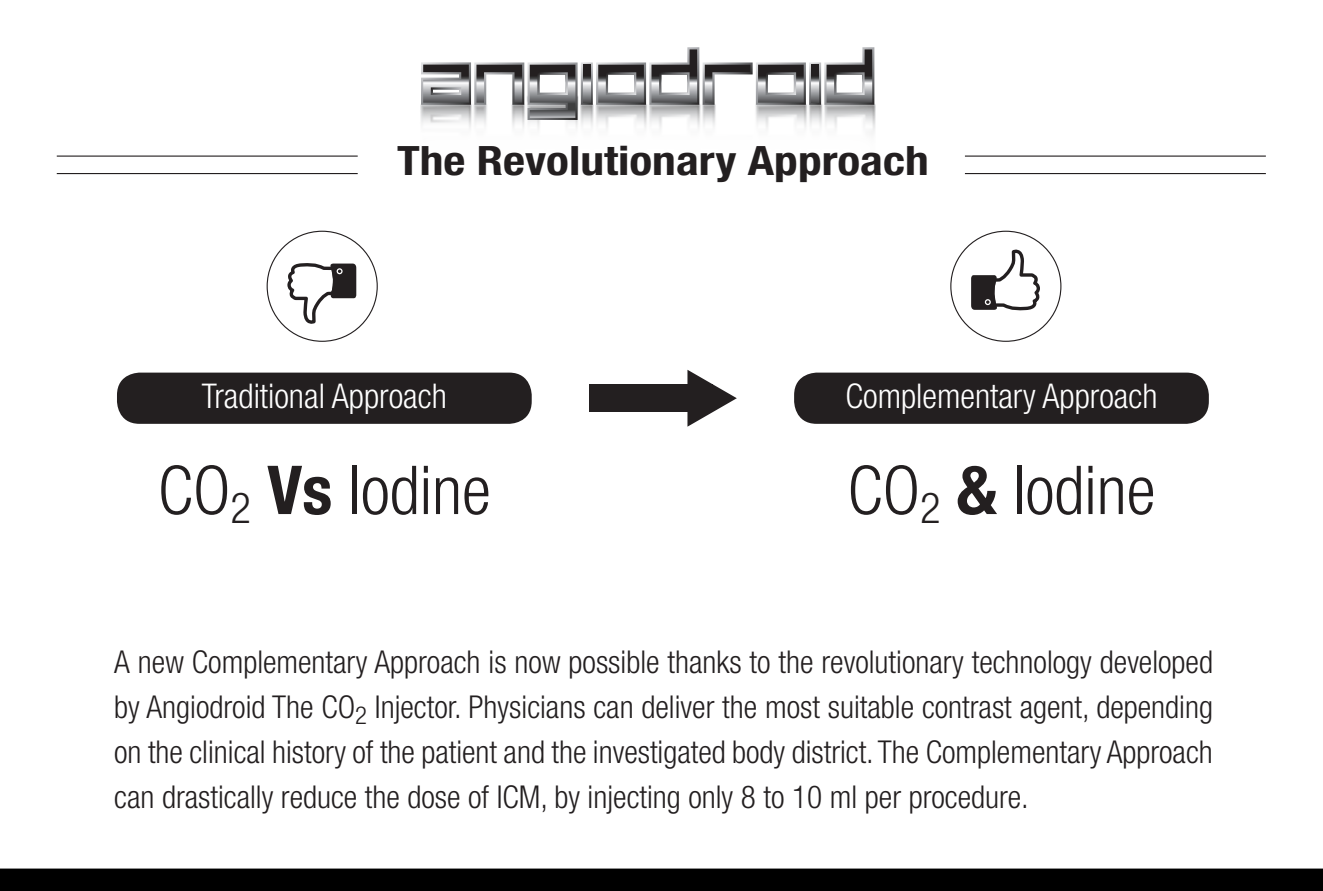
<style>
.page{position:relative;width:1323px;height:891px;background:#fff}
.page>*{position:absolute;margin:0;border:0;box-sizing:border-box;transform-origin:0 0}
.t1{font:300 condensed 67.5px "Helvetica Neue LT Std";color:#231f20}
.t2{font:700 condensed 40.5px "Helvetica Neue LT Std";color:#231f20;scale:1.17 1}
.t3{font:300 condensed 34.2px "Helvetica Neue LT Std";color:#fff}
.t4{font:300 condensed 31.5px/45px "Helvetica Neue LT Std";color:#231f20;text-align:justify}
.s1{font-weight:700}
</style>
<div class="page">
<img style="left:420px;top:92px;width:456px;height:42px">
<svg style="left:421px;top:47px;width:453px;height:73px"></svg>
<div style="left:117px;top:372px;width:415px;height:52px;background:#231f20;border-radius:22px"></div>
<div style="left:794px;top:372px;width:414px;height:52px;background:#231f20;border-radius:22px"></div>
<hr style="left:965px;top:155px;width:300px;height:2px;background:#231f20">
<hr style="left:57px;top:155px;width:301px;height:2px;background:#231f20">
<hr style="left:965px;top:173px;width:300px;height:1px;background:#231f20">
<hr style="left:57px;top:173px;width:301px;height:1px;background:#231f20">
<div style="left:589px;top:385px;width:123px;height:27px;background:#231f20"></div>
<svg style="left:687px;top:370px;width:50px;height:57px"></svg>
<div style="left:0;top:868px;width:1322px;height:23px;background:#000"></div>
<svg style="left:287px;top:263px;width:70px;height:61px"></svg>
<svg style="left:971px;top:249px;width:69px;height:62px"></svg>
<p class="t2" style="left:397px;top:136px;width:456px">The Revolutionary Approach</p>
<p class="t3" style="left:202px;top:376px;width:246px">Traditional Approach</p>
<p class="t3" style="left:845px;top:376px;width:313px">Complementary Approach</p>
<h1 class="t1" style="left:158px;top:451px;width:334px">CO<sub>2</sub> <span class="s1">Vs</span> Iodine</h1>
<h1 class="t1" style="left:847px;top:451px;width:309px">CO<sub>2</sub> <span class="s1">&amp;</span> Iodine</h1>
<p class="t4" style="left:114px;top:638px;width:1100px">A new Complementary Approach is now possible thanks to the revolutionary technology developed by Angiodroid The CO<sub>2</sub> Injector. Physicians can deliver the most suitable contrast agent, depending on the clinical history of the patient and the investigated body district. The Complementary Approach can drastically reduce the dose of ICM, by injecting only 8 to 10 ml per procedure.</p>
</div>
